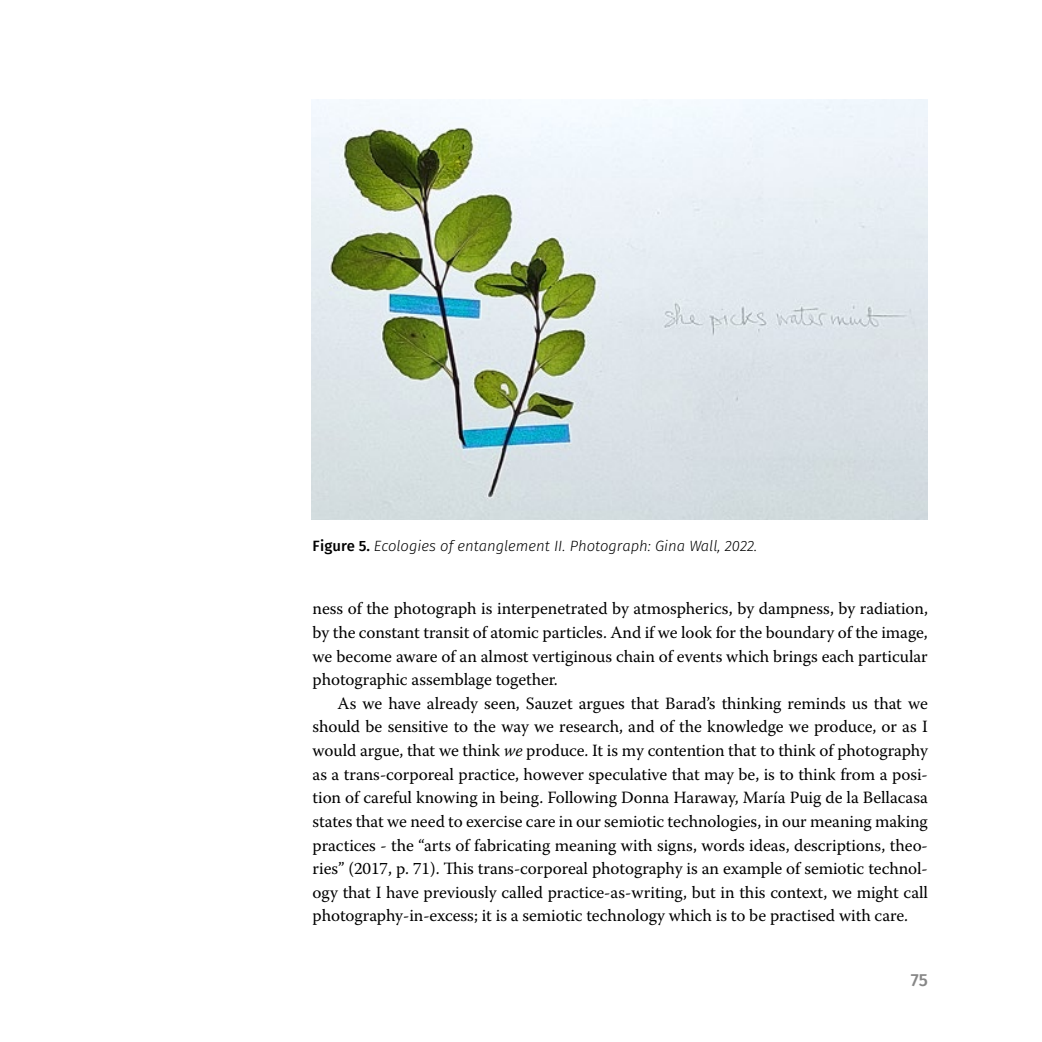
<style>
.page{position:relative;width:1042px;height:1042px;background:#fff}
.page>*{position:absolute;margin:0;border:0;box-sizing:border-box;transform-origin:0 0}
.t1{font:500 17.5px "Fira Sans";color:#878787}
.t2{font:17.15px/23.6px "Warnock Pro";letter-spacing:-.005em;color:#000;text-align:justify}
.t3{font:italic 300 14.88px "Fira Sans";color:#000}
.s1{font-weight:500;font-style:normal}
.s2{font-style:italic}
</style>
<div class="page">
<img style="left:312px;top:99px;width:616px;height:420px">
<p class="t3" style="left:313px;top:535px;width:446px"><span class="s1">Figure 5.</span> Ecologies of entanglement II. Photograph: Gina Wall, 2022.</p>
<p class="t2" style="left:313px;top:596px;width:617px">ness of the photograph is interpenetrated by atmospherics, by dampness, by radiation, by the constant transit of atomic particles. And if we look for the boundary of the image, we become aware of an almost vertiginous chain of events which brings each particular photographic assemblage together.</p>
<p class="t2" style="left:313px;top:691px;width:617px;text-indent:25px">As we have already seen, Sauzet argues that Barad’s thinking reminds us that we should be sensitive to the way we research, and of the knowledge we produce, or as I would argue, that we think <span class="s2">we</span> produce. It is my contention that to think of photography as a trans-corporeal practice, however speculative that may be, is to think from a posi&shy;tion of careful knowing in being. Following Donna Haraway, María Puig de la Bellacasa states that we need to exercise care in our semiotic technologies, in our meaning making practices - the “arts of fabricating meaning with signs, words ideas, descriptions, theo&shy;ries” (2017, p. 71). This trans-corporeal photography is an example of semiotic technol&shy;ogy that I have previously called practice-as-writing, but in this context, we might call photography-in-excess; it is a semiotic technology which is to be practised with care.</p>
<p class="t1" style="left:911px;top:968px;width:19px">75</p>
</div>
